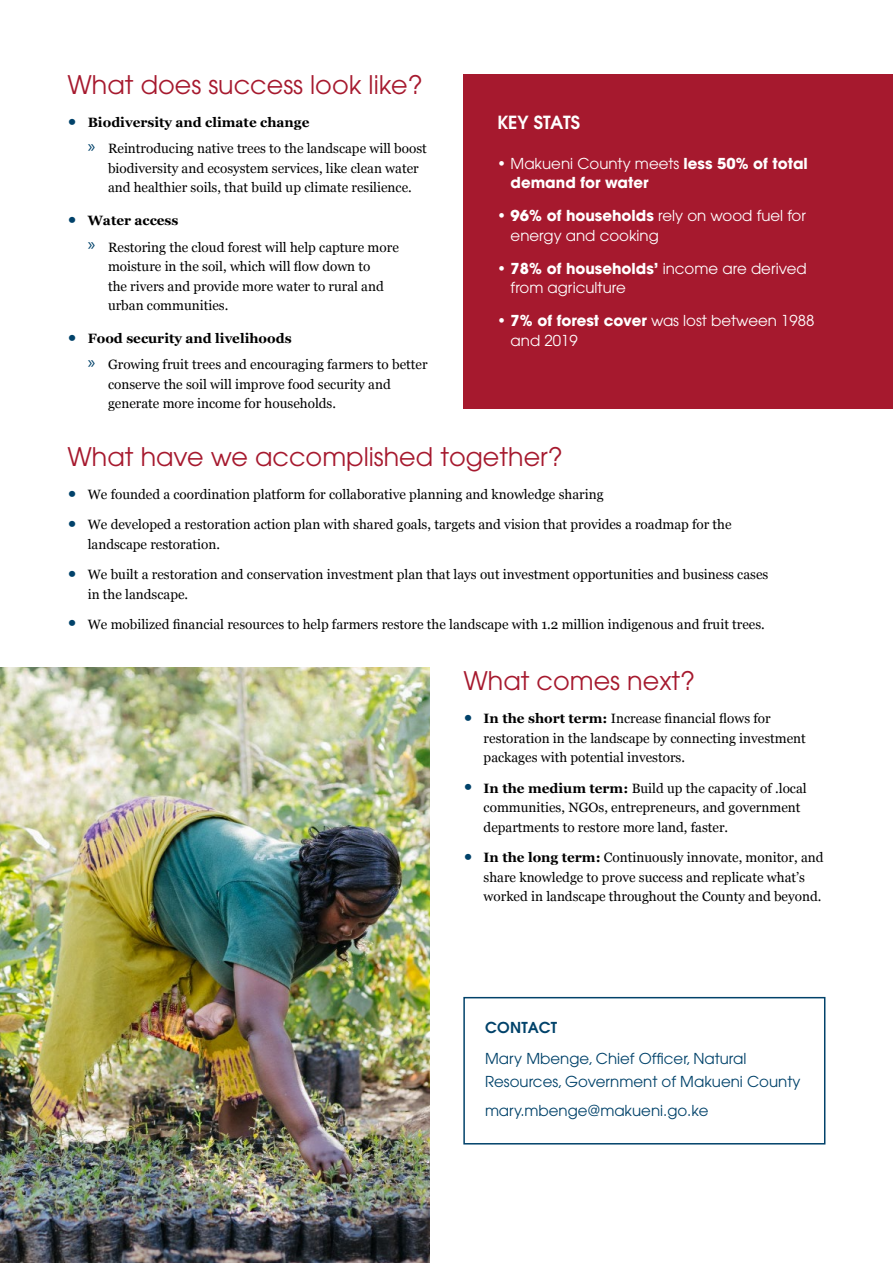
<style>
.page{position:relative;width:893px;height:1263px;background:#fff}
.page>*{position:absolute;margin:0;border:0;box-sizing:border-box;transform-origin:0 0}
.t1{font:25.5px "Avant Garde";color:#a6192e}
.t2{font:600 18px "Avant Garde";color:#fff}
.t3{font:15px/19.5px "Avant Garde";color:#fff}
.t4{font:15px/22.5px "Avant Garde";color:#01426a}
.t5{font:700 15px/19.5px "Avant Garde";color:#fff}
.t6{font:600 15px "Avant Garde";letter-spacing:.025em;color:#01426a}
.t7{font:13.5px/19.5px "Georgia";color:#000}
.s1{font-size:24px;color:#01426a}
.s2{font-weight:700}
.s3{font-family:"Myriad Pro";font-size:18px;color:#01426a}
.s4{font-weight:400}
</style>
<div class="page">
<div style="left:463px;top:74px;width:430px;height:335px;background:#a6192e"></div>
<img style="left:0;top:668px;width:430px;height:595px">
<div style="left:463px;top:997px;width:362px;height:147px;border:2px solid #01426a"></div>
<h1 class="t1" style="left:68px;top:70px;width:357px">What does success look like?</h1>
<p class="t7" style="left:88px;top:109px;width:341px;line-height:26.2px;text-indent:-20px"><span class="s1">•</span> <span class="s2">Biodiversity and climate change<br></span><span class="s3">»</span> Reintroducing native trees to the landscape will boost</p>
<p class="t7" style="left:108px;top:158px;width:312px">biodiversity and ecosystem services, like clean water and healthier soils, that build up climate resilience.</p>
<p class="t7" style="left:88px;top:207px;width:313px;line-height:26.2px;text-indent:-20px"><span class="s1">•</span> <span class="s2">Water access<br></span><span class="s3">»</span> Restoring the cloud forest will help capture more</p>
<p class="t7" style="left:108px;top:256px;width:277px">moisture in the soil, which will flow down to the rivers and provide more water to rural and urban communities.</p>
<p class="t7" style="left:88px;top:325px;width:341px;line-height:26.2px;text-indent:-20px"><span class="s1">•</span> <span class="s2">Food security and livelihoods<br></span><span class="s3">»</span> Growing fruit trees and encouraging farmers to better</p>
<p class="t7" style="left:108px;top:374px;width:284px">conserve the soil will improve food security and generate more income for households.</p>
<h1 class="t1" style="left:68px;top:442px;width:497px">What have we accomplished together?</h1>
<p class="t7" style="left:68px;top:484px;width:538px"><span class="s1">•</span> We founded a coordination platform for collaborative planning and knowledge sharing</p>
<p class="t7" style="left:88px;top:514px;width:645px;text-indent:-20px"><span class="s1">•</span> We developed a restoration action plan with shared goals, targets and vision that provides a roadmap for the landscape restoration.</p>
<p class="t7" style="left:88px;top:564px;width:682px;text-indent:-20px"><span class="s1">•</span> We built a restoration and conservation investment plan that lays out investment opportunities and business cases in the landscape.</p>
<p class="t7" style="left:68px;top:614px;width:699px"><span class="s1">•</span> We mobilized financial resources to help farmers restore the landscape with 1.2 million indigenous and fruit trees.</p>
<h2 class="t2" style="left:497px;top:111px;width:84px">KEY STATS</h2>
<p class="t5" style="left:511px;top:154px;width:299px;text-indent:-14px"><span class="s4">• Makueni County meets</span> less 50% of total demand for water</p>
<p class="t3" style="left:511px;top:206px;width:297px;text-indent:-14px">• <span class="s2">96% of households</span> rely on wood fuel for energy and cooking</p>
<p class="t3" style="left:511px;top:259px;width:298px;text-indent:-14px">• <span class="s2">78% of households’</span> income are derived from agriculture</p>
<p class="t3" style="left:511px;top:311px;width:305px;text-indent:-14px">• <span class="s2">7% of forest cover</span> was lost between 1988 and 2019</p>
<h1 class="t1" style="left:463px;top:666px;width:233px">What comes next?</h1>
<p class="t7" style="left:484px;top:708px;width:324px;text-indent:-20px"><span class="s1">•</span> <span class="s2">In the short term:</span> Increase financial flows for restoration in the landscape by connecting investment packages with potential investors.</p>
<p class="t7" style="left:484px;top:778px;width:325px;text-indent:-20px"><span class="s1">•</span> <span class="s2">In the medium term:</span> Build up the capacity of .local communities, NGOs, entrepreneurs, and government departments to restore more land, faster.</p>
<p class="t7" style="left:484px;top:847px;width:341px;text-indent:-20px"><span class="s1">•</span> <span class="s2">In the long term:</span> Continuously innovate, monitor, and share knowledge to prove success and replicate what’s worked in landscape throughout the County and beyond.</p>
<p class="t6" style="left:485px;top:1018px;width:74px">CONTACT</p>
<p class="t4" style="left:485px;top:1047px;width:317px">Mary Mbenge, Chief Officer, Natural<br>Resources, Government of Makueni County</p>
<p class="t4" style="left:485px;top:1099px;width:225px">mary.mbenge@makueni.go.ke</p>
</div>
